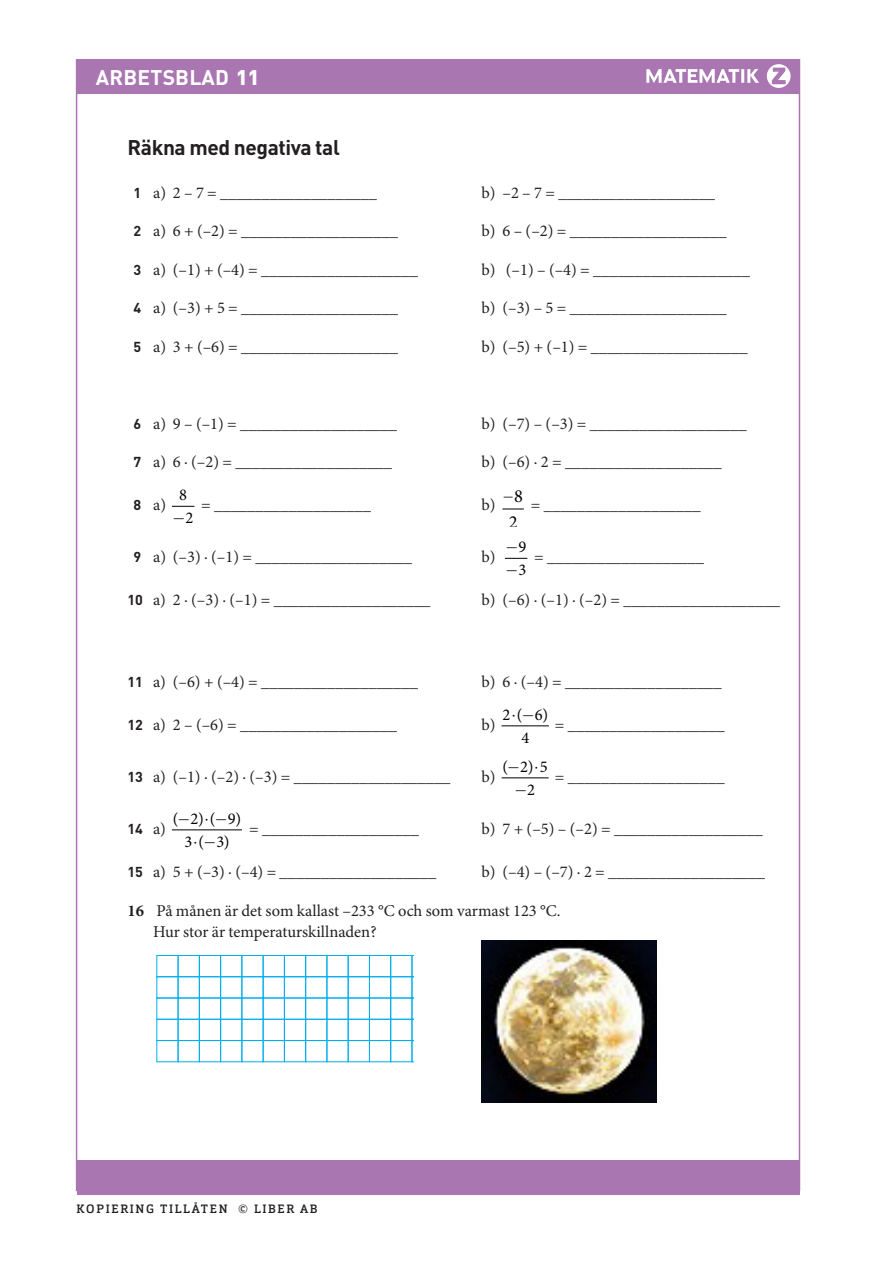
<style>
.page{position:relative;width:893px;height:1263px;background:#fff}
.page>*{position:absolute;margin:0;border:0;box-sizing:border-box;transform-origin:0 0}
.R_OH{font:700 21px "DIN Pro";letter-spacing:-.02em;color:#231f20}
.Antal_ratt{font:700 21px "DIN Pro";letter-spacing:.01em;color:#fff}
.t1{font:900 21px "DIN Pro";letter-spacing:.01em;color:#fff}
.t2{font:700 21px "Arial";color:#a976b2}
.t3{font:18.45px/26px "Minion Pro";color:#000}
.Uppgift_luft_över{font:16.5px/21px "Minion Pro";color:#231f20}
.t4{font:16.5px/23.1px "Minion Pro";color:#000;text-align:center}
.Uppgift_luft_över-2{font:700 14.25px "DIN Pro";color:#231f20}
.t5{font:500 12px "Orgon Slab";letter-spacing:.14em;color:#231f20}
.s1{font-weight:900}
.s2{font-family:"DIN Pro";font-weight:700;font-size:14.25px}
.s3{font-family:"Minion Pro";font-weight:400;font-size:16.5px}
.s4{font-weight:700}
</style>
<div class="page">
<div style="left:77px;top:59px;width:722px;height:34px;background:#a976b2"></div>
<div style="left:77px;top:1160px;width:722px;height:34px;background:#a976b2"></div>
<div style="left:767px;top:64px;width:24px;height:24px;background:#fff;border-radius:50%"></div>
<svg style="left:646px;top:69px;width:113px;height:14px"></svg>
<svg style="left:772px;top:67px;width:14px;height:18px"></svg>
<svg style="left:172px;top:506px;width:22px;height:1px"></svg>
<svg style="left:502px;top:508px;width:22px;height:1px"></svg>
<svg style="left:505px;top:558px;width:22px;height:1px"></svg>
<hr style="left:502px;top:725px;width:46px;height:1px;background:#000">
<hr style="left:502px;top:777px;width:46px;height:1px;background:#000">
<hr style="left:172px;top:829px;width:69px;height:1px;background:#000">
<div style="left:157px;top:955px;width:21px;height:22px;border:1px solid #00aeef"></div>
<div style="left:178px;top:955px;width:22px;height:22px;border:1px solid #00aeef"></div>
<div style="left:199px;top:955px;width:22px;height:22px;border:1px solid #00aeef"></div>
<div style="left:220px;top:955px;width:22px;height:22px;border:1px solid #00aeef"></div>
<div style="left:242px;top:955px;width:21px;height:22px;border:1px solid #00aeef"></div>
<div style="left:263px;top:955px;width:22px;height:22px;border:1px solid #00aeef"></div>
<div style="left:284px;top:955px;width:22px;height:22px;border:1px solid #00aeef"></div>
<div style="left:305px;top:955px;width:22px;height:22px;border:1px solid #00aeef"></div>
<div style="left:327px;top:955px;width:21px;height:22px;border:1px solid #00aeef"></div>
<div style="left:348px;top:955px;width:22px;height:22px;border:1px solid #00aeef"></div>
<div style="left:369px;top:955px;width:22px;height:22px;border:1px solid #00aeef"></div>
<div style="left:390px;top:955px;width:22px;height:22px;border:1px solid #00aeef"></div>
<div style="left:157px;top:976px;width:21px;height:22px;border:1px solid #00aeef"></div>
<div style="left:178px;top:976px;width:22px;height:22px;border:1px solid #00aeef"></div>
<div style="left:199px;top:976px;width:22px;height:22px;border:1px solid #00aeef"></div>
<div style="left:220px;top:976px;width:22px;height:22px;border:1px solid #00aeef"></div>
<div style="left:242px;top:976px;width:21px;height:22px;border:1px solid #00aeef"></div>
<div style="left:263px;top:976px;width:22px;height:22px;border:1px solid #00aeef"></div>
<div style="left:284px;top:976px;width:22px;height:22px;border:1px solid #00aeef"></div>
<div style="left:305px;top:976px;width:22px;height:22px;border:1px solid #00aeef"></div>
<div style="left:327px;top:976px;width:21px;height:22px;border:1px solid #00aeef"></div>
<div style="left:348px;top:976px;width:22px;height:22px;border:1px solid #00aeef"></div>
<div style="left:369px;top:976px;width:22px;height:22px;border:1px solid #00aeef"></div>
<div style="left:390px;top:976px;width:22px;height:22px;border:1px solid #00aeef"></div>
<div style="left:178px;top:998px;width:22px;height:21px;border:1px solid #00aeef"></div>
<div style="left:199px;top:998px;width:22px;height:21px;border:1px solid #00aeef"></div>
<div style="left:220px;top:998px;width:22px;height:21px;border:1px solid #00aeef"></div>
<div style="left:242px;top:998px;width:21px;height:21px;border:1px solid #00aeef"></div>
<div style="left:263px;top:998px;width:22px;height:21px;border:1px solid #00aeef"></div>
<div style="left:284px;top:998px;width:22px;height:21px;border:1px solid #00aeef"></div>
<div style="left:305px;top:998px;width:22px;height:21px;border:1px solid #00aeef"></div>
<div style="left:327px;top:998px;width:21px;height:21px;border:1px solid #00aeef"></div>
<div style="left:348px;top:998px;width:22px;height:21px;border:1px solid #00aeef"></div>
<div style="left:369px;top:998px;width:22px;height:21px;border:1px solid #00aeef"></div>
<div style="left:390px;top:998px;width:22px;height:21px;border:1px solid #00aeef"></div>
<div style="left:157px;top:1019px;width:21px;height:22px;border:1px solid #00aeef"></div>
<div style="left:178px;top:1019px;width:22px;height:22px;border:1px solid #00aeef"></div>
<div style="left:199px;top:1019px;width:22px;height:22px;border:1px solid #00aeef"></div>
<div style="left:220px;top:1019px;width:22px;height:22px;border:1px solid #00aeef"></div>
<div style="left:242px;top:1019px;width:21px;height:22px;border:1px solid #00aeef"></div>
<div style="left:263px;top:1019px;width:22px;height:22px;border:1px solid #00aeef"></div>
<div style="left:284px;top:1019px;width:22px;height:22px;border:1px solid #00aeef"></div>
<div style="left:305px;top:1019px;width:22px;height:22px;border:1px solid #00aeef"></div>
<div style="left:327px;top:1019px;width:21px;height:22px;border:1px solid #00aeef"></div>
<div style="left:348px;top:1019px;width:22px;height:22px;border:1px solid #00aeef"></div>
<div style="left:369px;top:1019px;width:22px;height:22px;border:1px solid #00aeef"></div>
<div style="left:390px;top:1019px;width:22px;height:22px;border:1px solid #00aeef"></div>
<div style="left:178px;top:1040px;width:22px;height:22px;border:1px solid #00aeef"></div>
<div style="left:199px;top:1040px;width:22px;height:22px;border:1px solid #00aeef"></div>
<div style="left:220px;top:1040px;width:22px;height:22px;border:1px solid #00aeef"></div>
<div style="left:263px;top:1040px;width:22px;height:22px;border:1px solid #00aeef"></div>
<div style="left:284px;top:1040px;width:22px;height:22px;border:1px solid #00aeef"></div>
<div style="left:305px;top:1040px;width:22px;height:22px;border:1px solid #00aeef"></div>
<div style="left:348px;top:1040px;width:22px;height:22px;border:1px solid #00aeef"></div>
<div style="left:369px;top:1040px;width:22px;height:22px;border:1px solid #00aeef"></div>
<div style="left:390px;top:1040px;width:22px;height:22px;border:1px solid #00aeef"></div>
<svg style="left:412px;top:955px;width:2px;height:107px"></svg>
<img style="left:482px;top:940px;width:174px;height:162px">
<p class="Antal_ratt" style="left:96px;top:63px;width:165px">ARBETSBLAD <span class="s1">11</span></p>
<p class="t2" style="left:772px;top:61px;width:14px">Z</p>
<p class="t1" style="left:101px;top:64px;width:135px">ARBETSBLAD</p>
<p class="R_OH" style="left:128px;top:133px;width:214px">Räkna med negativa tal</p>
<p class="Uppgift_luft_över" style="left:134px;top:182px;width:245px"><span class="s2">1</span> a) 2 – 7 = ___________________</p>
<p class="Uppgift_luft_över" style="left:482px;top:182px;width:235px">b) –2 – 7 = ___________________</p>
<p class="Uppgift_luft_över" style="left:134px;top:221px;width:266px"><span class="s2">2</span> a) 6 + (–2) = ___________________</p>
<p class="Uppgift_luft_över" style="left:482px;top:221px;width:247px">b) 6 – (–2) = ___________________</p>
<p class="Uppgift_luft_över" style="left:134px;top:259px;width:286px"><span class="s2">3</span> a) (–1) + (–4) = ___________________</p>
<p class="Uppgift_luft_över" style="left:482px;top:259px;width:270px">b) (–1) – (–4) = ___________________</p>
<p class="Uppgift_luft_över" style="left:134px;top:298px;width:266px"><span class="s2">4</span> a) (–3) + 5 = ___________________</p>
<p class="Uppgift_luft_över" style="left:482px;top:298px;width:247px">b) (–3) – 5 = ___________________</p>
<p class="Uppgift_luft_över" style="left:134px;top:336px;width:266px"><span class="s2">5</span> a) 3 + (–6) = ___________________</p>
<p class="Uppgift_luft_över" style="left:482px;top:336px;width:268px">b) (–5) + (–1) = ___________________</p>
<p class="Uppgift_luft_över" style="left:134px;top:413px;width:265px"><span class="s2">6</span> a) 9 – (–1) = ___________________</p>
<p class="Uppgift_luft_över" style="left:482px;top:413px;width:267px">b) (–7) – (–3) = ___________________</p>
<p class="Uppgift_luft_över" style="left:134px;top:452px;width:260px"><span class="s2">7</span> a) 6 ∙ (–2) = ___________________</p>
<p class="Uppgift_luft_över" style="left:482px;top:452px;width:242px">b) (–6) ∙ 2 = ___________________</p>
<p class="Uppgift_luft_över" style="left:134px;top:495px;width:34px"><span class="s2">8</span> a)</p>
<p class="t4" style="left:179px;top:483px;width:16px">8<br>2</p>
<p class="Uppgift_luft_över" style="left:201px;top:495px;width:171px">= ___________________</p>
<p class="Uppgift_luft_över" style="left:482px;top:495px;width:16px">b)</p>
<p class="t3" style="left:509px;top:483px;width:16px">8<br>2</p>
<p class="Uppgift_luft_över" style="left:531px;top:495px;width:171px">= ___________________</p>
<p class="Uppgift_luft_över" style="left:134px;top:547px;width:280px"><span class="s2">9</span> a) (–3) ∙ (–1) = ___________________</p>
<p class="Uppgift_luft_över" style="left:482px;top:547px;width:16px">b)</p>
<p class="t4" style="left:518px;top:535px;width:10px;text-align:left">9<br>3</p>
<p class="Uppgift_luft_över" style="left:534px;top:547px;width:171px">= ___________________</p>
<p class="Uppgift_luft_över" style="left:128px;top:590px;width:304px"><span class="s2">10</span> a) 2 ∙ (–3) ∙ (–1) = ___________________</p>
<p class="Uppgift_luft_över" style="left:482px;top:590px;width:300px">b) (–6) ∙ (–1) ∙ (–2) = ___________________</p>
<p class="Uppgift_luft_över" style="left:128px;top:671px;width:292px"><span class="s2">11</span> a) (–6) + (–4) = ___________________</p>
<p class="Uppgift_luft_över" style="left:482px;top:671px;width:242px">b) 6 ∙ (–4) = ___________________</p>
<p class="Uppgift_luft_över" style="left:128px;top:714px;width:271px"><span class="s2">12</span> a) 2 – (–6) = ___________________</p>
<p class="Uppgift_luft_över" style="left:482px;top:714px;width:16px">b)</p>
<p class="t4" style="left:503px;top:703px;width:47px">2( 6)<br>4</p>
<p class="Uppgift_luft_över" style="left:555px;top:714px;width:171px">= ___________________</p>
<p class="Uppgift_luft_över" style="left:128px;top:766px;width:324px"><span class="s2">13</span> a) (–1) ∙ (–2) ∙ (–3) = ___________________</p>
<p class="Uppgift_luft_över" style="left:482px;top:766px;width:16px">b)</p>
<p class="t4" style="left:527px;top:755px;width:22px;text-align:left;text-indent:-25px">( 2)5<br>2</p>
<p class="Uppgift_luft_över" style="left:555px;top:766px;width:171px">= ___________________</p>
<p class="Uppgift_luft_över-2" style="left:128px;top:819px;width:40px">14 <span class="s3">a)</span></p>
<p class="t4" style="left:173px;top:807px;width:70px">( 2)( 9)<br>3( 3)</p>
<p class="Uppgift_luft_över" style="left:249px;top:818px;width:171px">= ___________________</p>
<p class="Uppgift_luft_över" style="left:482px;top:818px;width:283px">b) 7 + (–5) – (–2) = __________________</p>
<p class="Uppgift_luft_över" style="left:128px;top:861px;width:310px"><span class="s2">15</span> a) 5 + (–3) ∙ (–4) = ___________________</p>
<p class="Uppgift_luft_över" style="left:482px;top:861px;width:285px">b) (–4) – (–7) ∙ 2 = ___________________</p>
<p class="Uppgift_luft_över" style="left:153px;top:900px;width:409px;text-indent:-26px"><span class="s4">16</span> På månen är det som kallast –233 °C och som varmast 123 °C.<br>Hur stor är temperaturskillnaden?</p>
<p class="t5" style="left:77px;top:1201px;width:243px">KOPIERING TILLÅTEN © LIBER AB</p>
</div>
